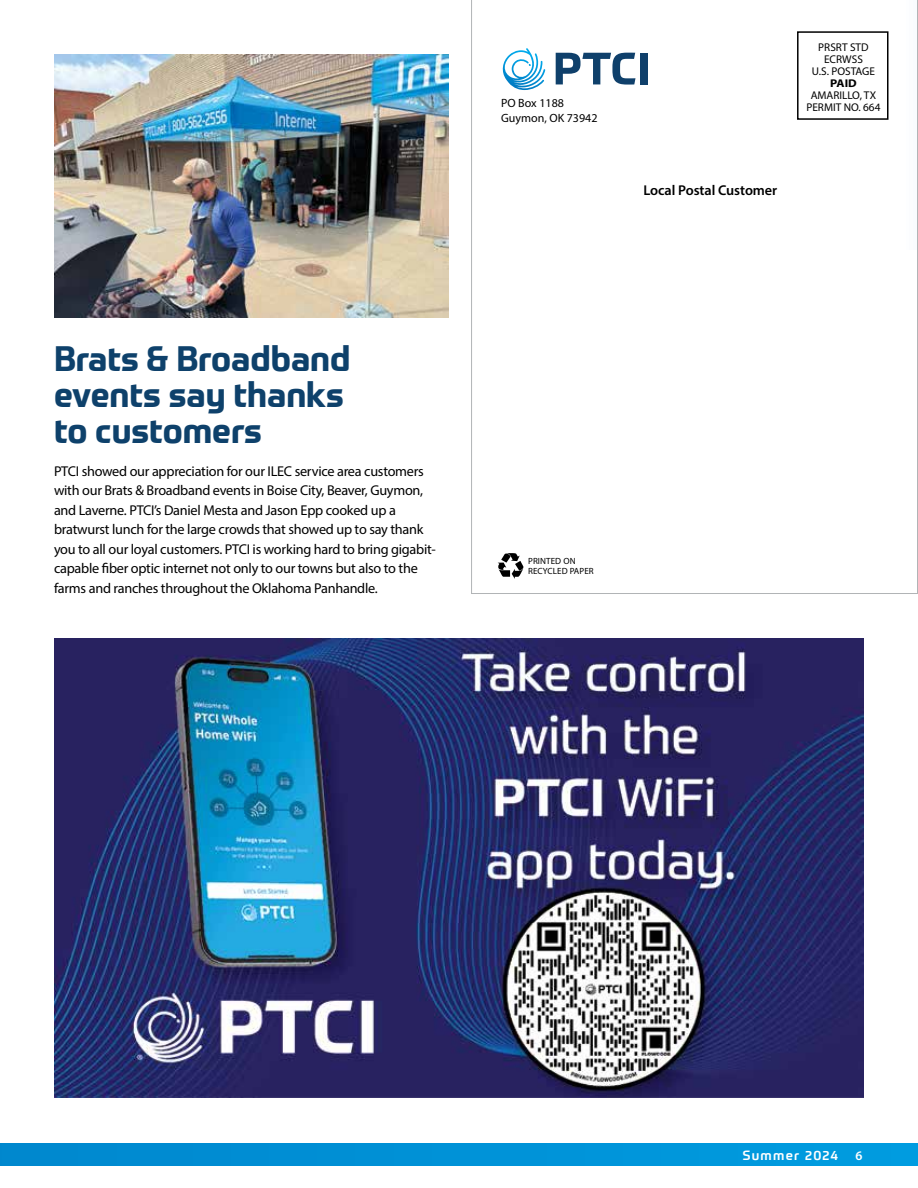
<style>
.page{position:relative;width:918px;height:1188px;background:#fff}
.page>*{position:absolute;margin:0;border:0;box-sizing:border-box;transform-origin:0 0}
.t1{font:700 34.5px/35.8px "Prometo";color:#0e416b}
.t2{font:14.25px/19.5px "Myriad Pro";letter-spacing:-.02em;color:#000}
.t3{font:600 14.25px "Myriad Pro";letter-spacing:-.005em;color:#000}
.t4{font:500 13.2px "Prometo";letter-spacing:.1em;color:#fff}
.t5{font:600 13.2px "Myriad Pro";color:#fff}
.t6{font:12px/14.9px "Myriad Pro";color:#000}
.t7{font:11.25px/12px "Myriad Pro";color:#000;text-align:center}
.t8{font:700 11.25px "Myriad Pro";color:#000;scale:1.1 1}
.t9{font:9px/9.6px "Myriad Pro";letter-spacing:.01em;color:#000}
</style>
<div class="page">
<svg style="left:471px;top:0;width:447px;height:594px"></svg>
<svg style="left:498px;top:553px;width:25px;height:26px"></svg>
<div style="left:797px;top:31px;width:92px;height:89px;border:2px solid #000"></div>
<svg style="left:556px;top:53px;width:80px;height:32px"></svg>
<div style="left:641px;top:53px;width:7px;height:31px;background:#0f406b"></div>
<svg style="left:501px;top:48px;width:44px;height:42px"></svg>
<div style="left:0;top:1144px;width:918px;height:21px;background:#0092d7"></div>
<img style="left:54px;top:639px;width:810px;height:459px">
<img style="left:54px;top:54px;width:394px;height:263px">
<h1 class="t1" style="left:54px;top:341px;width:298px">Brats &amp; Broadband events say thanks to customers</h1>
<p class="t2" style="left:54px;top:461px;width:383px">PTCI showed our appreciation for our ILEC service area customers with our Brats &amp; Broadband events in Boise City, Beaver, Guymon, and Laverne. PTCI’s Daniel Mesta and Jason Epp cooked up a bratwurst lunch for the large crowds that showed up to say thank you to all our loyal customers. PTCI is working hard to bring gigabit&shy;capable fiber optic internet not only to our towns but also to the farms and ranches throughout the Oklahoma Panhandle.</p>
<p class="t6" style="left:501px;top:96px;width:98px">PO Box 1188<br>Guymon, OK 73942</p>
<p class="t3" style="left:644px;top:181px;width:135px">Local Postal Customer</p>
<p class="t7" style="left:812px;top:41px;width:65px">PRSRT STD<br>ECRWSS<br>U.S. POSTAGE</p>
<p class="t8" style="left:830px;top:76px;width:26px">PAID</p>
<p class="t7" style="left:806px;top:89px;width:76px">AMARILLO, TX<br>PERMIT NO. 664</p>
<p class="t9" style="left:528px;top:556px;width:67px">PRINTED ON<br>RECYCLED PAPER</p>
<p class="t4" style="left:743px;top:1147px;width:97px">Summer 2024</p>
<p class="t5" style="left:857px;top:1145px;width:9px">6</p>
</div>
